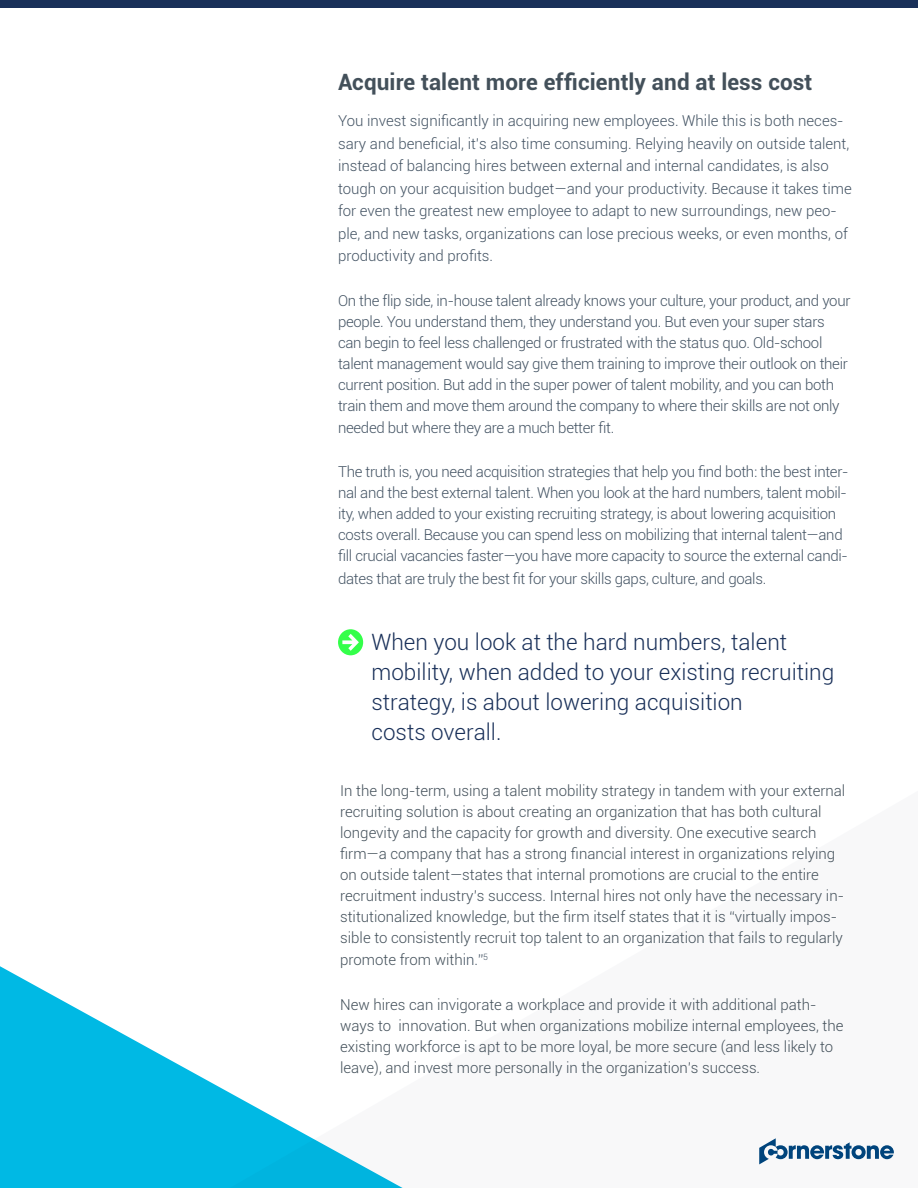
<style>
.page{position:relative;width:918px;height:1188px;background:#fff}
.page>*{position:absolute;margin:0;border:0;box-sizing:border-box;transform-origin:0 0}
.t1{font:300 22.5px/30px "Roboto";color:#193059}
.t2{font:700 22.5px "Roboto";letter-spacing:.005em;color:#43505a}
.t3{font:300 15px/21px "Roboto";letter-spacing:-.02em;color:#435363}
.t4{font:300 15px/21px "Roboto";color:#43505a}
.t5{font:300 15px/22.5px "Roboto";color:#435363}
.s1{color:#435363}
</style>
<div class="page">
<div style="left:0;top:0;width:918px;height:8px;background:#193059"></div>
<svg style="left:0;top:966px;width:153px;height:222px;fill:#00b9e4"></svg>
<svg style="left:153px;top:1050px;width:741px;height:138px"></svg>
<svg style="left:338px;top:629px;width:25px;height:26px"></svg>
<h1 class="t2" style="left:338px;top:67px;width:476px">Acquire talent more efficiently and at less cost</h1>
<p class="t5" style="left:338px;top:109px;width:515px">You invest significantly in acquiring new employees. While this is both neces&shy;sary and beneficial, it’s also time consuming. Relying heavily on outside talent, instead of balancing hires between external and internal candidates, is also tough on your acquisition budget—and your productivity. Because it takes time for even the greatest new employee to adapt to new surroundings, new peo&shy;ple, and new tasks, organizations can lose precious weeks, or even months, of productivity and profits.</p>
<p class="t3" style="left:338px;top:289px;width:514px">On the flip side, in-house talent already knows your culture, your product, and your people. You understand them, they understand you. But even your super stars can begin to feel less challenged or frustrated with the status quo. Old-school talent management would say give them training to improve their outlook on their current position. But add in the super power of talent mobility, and you can both train them and move them around the company to where their skills are not only</p>
<p class="t3" style="left:338px;top:417px;width:278px">needed but where they are a much better fit.</p>
<p class="t3" style="left:338px;top:461px;width:512px">The truth is, you need acquisition strategies that help you find both: the best inter&shy;nal and the best external talent. When you look at the hard numbers, talent mobil&shy;ity, when added to your existing recruiting strategy, is about lowering acquisition costs overall. Because you can spend less on mobilizing that internal talent—and fill crucial vacancies faster—you have more capacity to source the external candi-</p>
<p class="t3" style="left:338px;top:568px;width:430px">dates that are truly the best fit for your skills gaps, culture, and goals.</p>
<h1 class="t1" style="left:372px;top:626px;width:464px">When you look at the hard numbers, talent mobility, when added to your existing recruiting strategy, is about lowering acquisition<br>costs overall.</h1>
<p class="t4" style="left:340px;top:780px;width:507px">In the long-term, using a talent mobility strategy in tandem with your external recruiting solution is about creating an organization that has both cultural longevity and the capacity for growth and diversity. One executive search firm—a company that has a strong financial interest in organizations relying on outside talent—states that internal promotions are crucial to the entire recruitment industry’s success. Internal hires not only have the necessary in&shy;stitutionalized knowledge, but the firm itself states that it is “virtually impos&shy;sible to consistently recruit top talent to an organization that fails to regularly</p>
<p class="t4" style="left:340px;top:949px;width:149px">promote from with<span class="s1">in.”</span><sup>5</sup></p>
<p class="t4" style="left:340px;top:993px;width:505px">New hires can invigorate a workplace and provide it with additional path&shy;ways to innovation. But when organizations mobilize internal employees, the existing workforce is apt to be more loyal, be more secure (and less likely to leave), and invest more personally in the organization’s success.</p>
</div>
